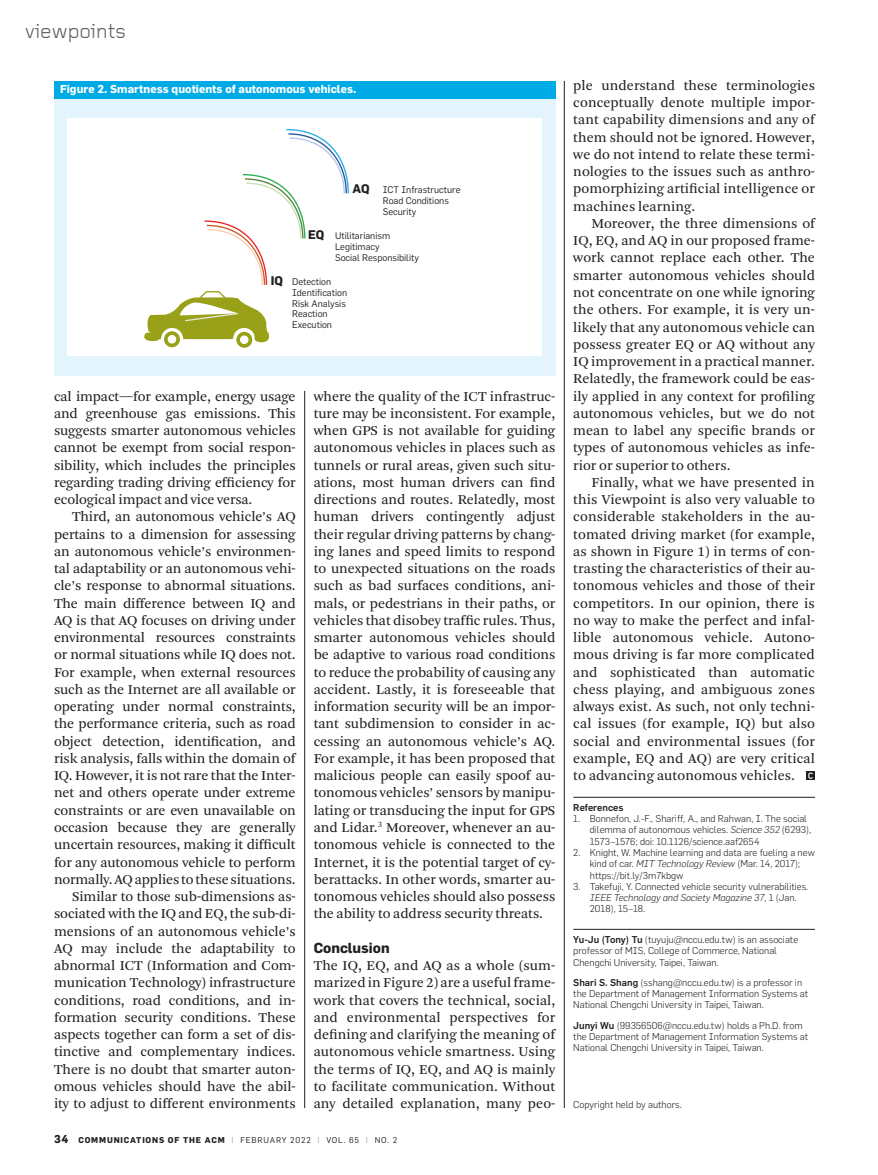
<style>
.page{position:relative;width:878px;height:1175px;background:#fff}
.page>*{position:absolute;margin:0;border:0;box-sizing:border-box;transform-origin:0 0}
.t1{font:21px "Foundry Gridnik";letter-spacing:-.015em;color:#636466}
.Text_justified{font:14.25px/17.2px "Arnhem Blond";letter-spacing:-.005em;color:#231f20;text-align:justify}
.Text_justified_endSt{font:14.25px/17.2px "Arnhem Blond";letter-spacing:.005em;color:#231f20;text-align:justify}
.Text_justified_no_in{font:14.25px/17.2px "Arnhem Blond";letter-spacing:.005em;color:#231f20;text-align:justify}
.Text_standard_subhea{font:700 14.25px "Flama";color:#231f20}
.t2{font:700 12.3px "Flama";color:#231f20}
.Chart_Table_caption{font:700 11.25px "Flama";color:#fff}
.Text_bio_no_rule{font:300 9.75px/11.2px "Flama";color:#231f20}
.Text_bio_rule{font:300 9.75px/11.2px "Flama";color:#231f20}
.References_subhead{font:500 9.75px "Flama";color:#231f20}
.t3{font:9.45px/10.8px "Flama";color:#231f20}
.t4{font:700 8.25px "Flama";letter-spacing:.1em;color:#231f20}
.s1{font-weight:700;font-size:12.3px}
.s2{font-size:11.25px}
.s3{font-weight:400;color:#949698}
.s4{font-weight:400}
.s5{font-style:italic}
.s6{font-weight:500}
</style>
<div class="page">
<hr style="left:573px;top:797px;width:241px;height:1px;background:#231f20">
<hr style="left:573px;top:929px;width:241px;height:1px;background:#231f20">
<svg style="left:806px;top:771px;width:8px;height:9px"></svg>
<svg style="left:808px;top:772px;width:4px;height:6px"></svg>
<hr style="left:304px;top:391px;width:1px;height:717px;background:#231f20">
<hr style="left:564px;top:81px;width:1px;height:1027px;background:#231f20">
<div style="left:54px;top:82px;width:501px;height:294px;background:#e4f4fc"></div>
<div style="left:54px;top:81px;width:501px;height:17px;background:#00abe5"></div>
<div style="left:68px;top:118px;width:474px;height:237px;background:#fff"></div>
<svg style="left:144px;top:128px;width:205px;height:220px"></svg>
<h1 class="t1" style="left:25px;top:19px;width:103px">viewpoints</h1>
<p class="Chart_Table_caption" style="left:60px;top:82px;width:298px">Figure 2. Smartness quotients of autonomous vehicles.</p>
<p class="t2" style="left:271px;top:273px;width:14px">IQ</p>
<p class="t3" style="left:383px;top:184px;width:79px;text-indent:-30px"><span class="s1">AQ</span> ICT Infrastructure<br>Road Conditions<br>Security</p>
<p class="t3" style="left:335px;top:230px;width:86px">Utilitarianism<br>Legitimacy<br>Social Responsibility</p>
<p class="t3" style="left:292px;top:276px;width:57px">Detection<br>Identification<br>Risk Analysis<br>Reaction<br>Execution</p>
<p class="t2" style="left:308px;top:227px;width:18px">EQ</p>
<p class="Text_justified" style="left:54px;top:387px;width:243px">cal impact—for example, energy usage and greenhouse gas emissions. This suggests smarter autonomous vehicles cannot be exempt from social respon&shy;sibility, which includes the principles regarding trading driving efficiency for ecological impact and vice versa.</p>
<p class="Text_justified" style="left:54px;top:508px;width:244px;text-indent:18px">Third, an autonomous vehicle’s AQ pertains to a dimension for assessing an autonomous vehicle’s environmen&shy;tal adaptability or an autonomous vehi&shy;cle’s response to abnormal situations.<br>The main difference between IQ and AQ is that AQ focuses on driving under environmental resources constraints or normal situations while IQ does not.<br>For example, when external resources such as the Internet are all available or operating under normal constraints, the performance criteria, such as road object detection, identification, and risk analysis, falls within the domain of IQ. However, it is not rare that the Inter&shy;net and others operate under extreme constraints or are even unavailable on occasion because they are generally uncertain resources, making it difficult for any autonomous vehicle to perform normally. AQ applies to these situations.</p>
<p class="Text_justified" style="left:54px;top:888px;width:243px;text-indent:18px">Similar to those sub-dimensions as&shy;sociated with the IQ and EQ, the sub-di&shy;mensions of an autonomous vehicle’s AQ may include the adaptability to abnormal ICT (Information and Com&shy;munication Technology) infrastructure conditions, road conditions, and in&shy;formation security conditions. These aspects together can form a set of dis&shy;tinctive and complementary indices.<br>There is no doubt that smarter auton&shy;omous vehicles should have the abil&shy;ity to adjust to different environments</p>
<p class="Text_justified" style="left:314px;top:387px;width:244px">where the quality of the ICT infrastruc&shy;ture may be inconsistent. For example, when GPS is not available for guiding autonomous vehicles in places such as tunnels or rural areas, given such situ&shy;ations, most human drivers can find directions and routes. Relatedly, most human drivers contingently adjust their regular driving patterns by chang&shy;ing lanes and speed limits to respond to unexpected situations on the roads such as bad surfaces conditions, ani&shy;mals, or pedestrians in their paths, or vehicles that disobey traffic rules. Thus, smarter autonomous vehicles should be adaptive to various road conditions to reduce the probability of causing any accident. Lastly, it is foreseeable that information security will be an impor&shy;tant subdimension to consider in ac&shy;cessing an autonomous vehicle’s AQ.<br>For example, it has been proposed that malicious people can easily spoof au&shy;tonomous vehicles’ sensors by manipu&shy;lating or transducing the input for GPS and Lidar.<sup>3</sup> Moreover, whenever an au&shy;tonomous vehicle is connected to the Internet, it is the potential target of cy&shy;berattacks. In other words, smarter au&shy;tonomous vehicles should also possess the ability to address security threats.</p>
<p class="Text_standard_subhea" style="left:314px;top:939px;width:77px">Conclusion</p>
<p class="Text_justified_no_in" style="left:314px;top:957px;width:244px">The IQ, EQ, and AQ as a whole (sum&shy;marized in Figure 2) are a useful frame&shy;work that covers the technical, social, and environmental perspectives for defining and clarifying the meaning of autonomous vehicle smartness. Using the terms of IQ, EQ, and AQ is mainly to facilitate communication. Without any detailed explanation, many peo-</p>
<p class="t4" style="left:54px;top:1134px;width:344px"><span class="s2">34</span> COMMUNICATIONS OF THE ACM <span class="s3">|</span> <span class="s4">FEBRUARY 2022</span> <span class="s3">|</span> <span class="s4">VOL. 65</span> <span class="s3">|</span> <span class="s4">NO. 2</span></p>
<p class="Text_justified_no_in" style="left:573px;top:77px;width:243px">ple understand these terminologies conceptually denote multiple impor&shy;tant capability dimensions and any of them should not be ignored. However, we do not intend to relate these termi&shy;nologies to the issues such as anthro&shy;pomorphizing artificial intelligence or machines learning.</p>
<p class="Text_justified" style="left:573px;top:215px;width:244px;text-indent:18px">Moreover, the three dimensions of IQ, EQ, and AQ in our proposed frame&shy;work cannot replace each other. The smarter autonomous vehicles should not concentrate on one while ignoring the others. For example, it is very un&shy;likely that any autonomous vehicle can possess greater EQ or AQ without any IQ improvement in a practical manner.<br>Relatedly, the framework could be eas&shy;ily applied in any context for profiling autonomous vehicles, but we do not mean to label any specific brands or types of autonomous vehicles as infe&shy;rior or superior to others.</p>
<p class="Text_justified_endSt" style="left:573px;top:474px;width:243px;text-indent:18px">Finally, what we have presented in this Viewpoint is also very valuable to considerable stakeholders in the au&shy;tomated driving market (for example, as shown in Figure 1) in terms of con&shy;trasting the characteristics of their au&shy;tonomous vehicles and those of their competitors. In our opinion, there is no way to make the perfect and infal&shy;lible autonomous vehicle. Autono&shy;mous driving is far more complicated and sophisticated than automatic chess playing, and ambiguous zones always exist. As such, not only techni&shy;cal issues (for example, IQ) but also social and environmental issues (for example, EQ and AQ) are very critical to advancing autonomous vehicles.</p>
<p class="References_subhead" style="left:573px;top:801px;width:52px">References</p>
<p class="Text_bio_no_rule" style="left:590px;top:813px;width:223px;text-indent:-16px">1. Bonnefon, J.-F., Shariff, A., and Rahwan, I. The social dilemma of autonomous vehicles. <span class="s5">Science 352</span> (6293),<br>1573–1576; doi: 10.1126/science.aaf2654</p>
<p class="Text_bio_no_rule" style="left:590px;top:846px;width:226px;text-indent:-16px">2. Knight, W. Machine learning and data are fueling a new kind of car. <span class="s5">MIT Technology Review</span> (Mar. 14, 2017); https://bit.ly/3m7kbgw</p>
<p class="Text_bio_no_rule" style="left:590px;top:880px;width:220px;text-indent:-16px">3. Takefuji, Y. Connected vehicle security vulnerabilities.<br><span class="s5">IEEE Technology and Society Magazine 37</span>, 1 (Jan.<br>2018), 15–18.</p>
<p class="Text_bio_rule" style="left:573px;top:933px;width:226px"><span class="s6">Yu-Ju (Tony) Tu</span> (tuyuju@nccu.edu.tw) is an associate professor of MIS, College of Commerce, National<br>Chengchi University, Taipei, Taiwan.</p>
<p class="Text_bio_no_rule" style="left:573px;top:976px;width:236px"><span class="s6">Shari S. Shang</span> (sshang@nccu.edu.tw) is a professor in the Department of Management Information Systems at<br>National Chengchi University in Taipei, Taiwan.</p>
<p class="Text_bio_no_rule" style="left:573px;top:1019px;width:236px"><span class="s6">Junyi Wu</span> (99356506@nccu.edu.tw) holds a Ph.D. from the Department of Management Information Systems at<br>National Chengchi University in Taipei, Taiwan.</p>
<p class="Text_bio_no_rule" style="left:573px;top:1098px;width:110px">Copyright held by authors.</p>
</div>
